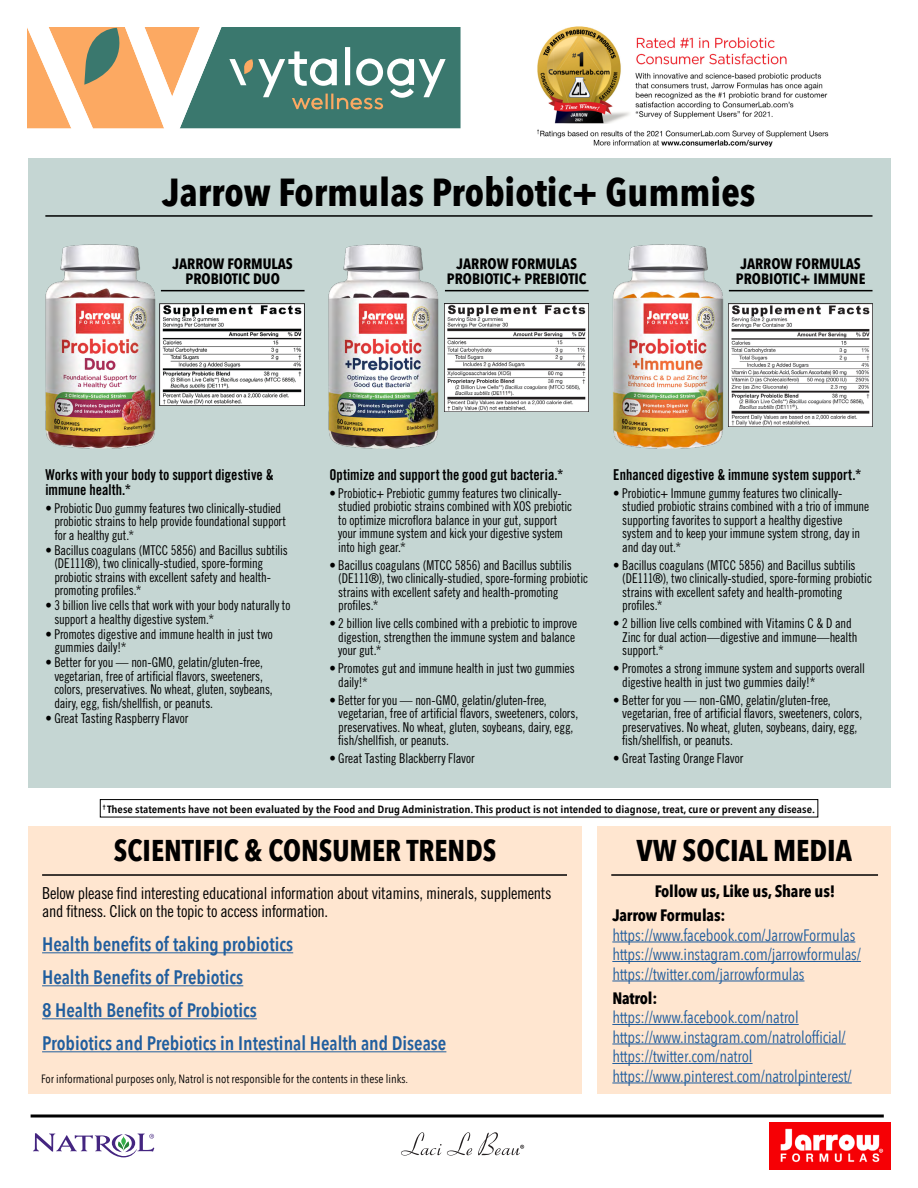
<style>
.page{position:relative;width:918px;height:1188px;background:#fff}
.page>*{position:absolute;margin:0;border:0;box-sizing:border-box;transform-origin:0 0}
.t1{font:700 39px "Avenir Next Condensed";color:#000}
.t2{font:700 30px "Avenir Next Condensed";color:#000}
.t3{font:600 19.5px/33px "Avenir Next Condensed";color:#215e9e}
.t4{font:16.5px/19.5px "Avenir Next Condensed";letter-spacing:-.01em;color:#215e9e}
.t5{font:16.5px/18px "Trade Gothic LT Pro Cn 18";letter-spacing:-.02em;color:#000}
.t6{font:700 16.5px/24px "Avenir Next Condensed";letter-spacing:-.01em;color:#000}
.t7{font:15px/15px "Trade Gothic LT Pro Bd Cn 20";color:#000;scale:.95 1}
.t8{font:700 15px/15px "Avenir Next Condensed";color:#000;text-align:center}
.t9{font:13.5px/13.5px "Trade Gothic LT Pro Cn 18";letter-spacing:-.01em;color:#000;scale:.95 1}
.t10{font:12px "Avenir Next Condensed";color:#000}
.t11{font:600 10.5px "Avenir Next Condensed";color:#000;scale:1.15 1}
</style>
<div class="page">
<div style="left:100px;top:799px;width:718px;height:18px;border:1px solid #000"></div>
<div style="left:28px;top:826px;width:554px;height:268px;background:#ffe6d0"></div>
<div style="left:597px;top:826px;width:294px;height:268px;background:#ffe6d0"></div>
<div style="left:28px;top:158px;width:863px;height:629px;background:#c5d6d3"></div>
<svg style="left:27px;top:27px;width:434px;height:101px"></svg>
<svg style="left:31px;top:1114px;width:853px;height:4px;background:#3f3f3f"></svg>
<hr style="left:42px;top:952px;width:251px;height:1px;background:#215e9e">
<hr style="left:42px;top:985px;width:201px;height:1px;background:#215e9e">
<hr style="left:42px;top:1018px;width:215px;height:1px;background:#215e9e">
<hr style="left:42px;top:1051px;width:404px;height:1px;background:#215e9e">
<hr style="left:42px;top:874px;width:525px;height:2px;background:#000">
<hr style="left:611px;top:874px;width:267px;height:2px;background:#000">
<hr style="left:612px;top:942px;width:243px;height:1px;background:#215e9e">
<hr style="left:612px;top:961px;width:249px;height:1px;background:#215e9e">
<hr style="left:612px;top:981px;width:192px;height:1px;background:#215e9e">
<hr style="left:612px;top:1024px;width:187px;height:1px;background:#215e9e">
<hr style="left:612px;top:1044px;width:234px;height:1px;background:#215e9e">
<hr style="left:612px;top:1063px;width:141px;height:1px;background:#215e9e">
<hr style="left:612px;top:1083px;width:240px;height:1px;background:#215e9e">
<hr style="left:45px;top:215px;width:828px;height:2px;background:#000">
<img style="left:45px;top:245px;width:158px;height:204px">
<img style="left:160px;top:303px;width:145px;height:103px">
<hr style="left:161px;top:290px;width:144px;height:1px;background:#000">
<img style="left:328px;top:245px;width:158px;height:204px">
<img style="left:444px;top:303px;width:145px;height:109px">
<hr style="left:445px;top:290px;width:144px;height:1px;background:#000">
<img style="left:612px;top:245px;width:158px;height:204px">
<img style="left:728px;top:303px;width:145px;height:123px">
<hr style="left:729px;top:290px;width:144px;height:1px;background:#000">
<svg style="left:33px;top:1133px;width:121px;height:24px"></svg>
<svg style="left:401px;top:1132px;width:71px;height:24px"></svg>
<svg style="left:478px;top:1132px;width:46px;height:23px"></svg>
<img style="left:769px;top:1122px;width:121px;height:48px">
<img style="left:537px;top:26px;width:291px;height:98px">
<img style="left:537px;top:129px;width:292px;height:18px">
<h1 class="t1" style="left:163px;top:169px;width:594px">Jarrow Formulas Probiotic+ Gummies</h1>
<p class="t8" style="left:173px;top:256px;width:122px">JARROW FORMULAS<br>PROBIOTIC DUO</p>
<p class="t8" style="left:447px;top:256px;width:141px">JARROW FORMULAS<br>PROBIOTIC+ PREBIOTIC</p>
<p class="t8" style="left:736px;top:256px;width:131px">JARROW FORMULAS<br>PROBIOTIC+ IMMUNE</p>
<p class="t7" style="left:45px;top:467px;width:242px">Works with your body to support digestive &amp; immune health.*</p>
<p class="t9" style="left:54px;top:501px;width:245px;text-indent:-9px">• Probiotic Duo gummy features two clinically-studied probiotic strains to help provide foundational support for a healthy gut.*</p>
<p class="t9" style="left:54px;top:543px;width:247px;text-indent:-9px">• Bacillus coagulans (MTCC 5856) and Bacillus subtilis (DE111®), two clinically-studied, spore-forming probiotic strains with excellent safety and health&shy;promoting profiles.*</p>
<p class="t9" style="left:54px;top:599px;width:250px;text-indent:-9px">• 3 billion live cells that work with your body naturally to support a healthy digestive system.*</p>
<p class="t9" style="left:54px;top:627px;width:232px;text-indent:-9px">• Promotes digestive and immune health in just two gummies daily!*</p>
<p class="t9" style="left:54px;top:656px;width:231px;text-indent:-9px">• Better for you — non-GMO, gelatin/gluten-free, vegetarian, free of artificial flavors, sweeteners, colors, preservatives. No wheat, gluten, soybeans, dairy, egg, fish/shellfish, or peanuts.</p>
<p class="t9" style="left:45px;top:711px;width:152px">• Great Tasting Raspberry Flavor</p>
<p class="t7" style="left:329px;top:467px;width:248px">Optimize and support the good gut bacteria.*</p>
<p class="t9" style="left:338px;top:486px;width:248px;text-indent:-9px">• Probiotic+ Prebiotic gummy features two clinically&shy;studied probiotic strains combined with XOS prebiotic to optimize microflora balance in your gut, support your immune system and kick your digestive system into high gear.*</p>
<p class="t9" style="left:338px;top:558px;width:264px;text-indent:-9px">• Bacillus coagulans (MTCC 5856) and Bacillus subtilis (DE111®), two clinically-studied, spore-forming probiotic strains with excellent safety and health-promoting profiles.*</p>
<p class="t9" style="left:338px;top:617px;width:253px;text-indent:-9px">• 2 billion live cells combined with a prebiotic to improve digestion, strengthen the immune system and balance your gut.*</p>
<p class="t9" style="left:338px;top:662px;width:250px;text-indent:-9px">• Promotes gut and immune health in just two gummies daily!*</p>
<p class="t9" style="left:338px;top:693px;width:254px;text-indent:-9px">• Better for you — non-GMO, gelatin/gluten-free, vegetarian, free of artificial flavors, sweeteners, colors, preservatives. No wheat, gluten, soybeans, dairy, egg, fish/shellfish, or peanuts.</p>
<p class="t9" style="left:329px;top:752px;width:154px">• Great Tasting Blackberry Flavor</p>
<p class="t7" style="left:613px;top:467px;width:263px">Enhanced digestive &amp; immune system support.*</p>
<p class="t9" style="left:622px;top:486px;width:261px;text-indent:-9px">• Probiotic+ Immune gummy features two clinically&shy;studied probiotic strains combined with a trio of immune supporting favorites to support a healthy digestive system and to keep your immune system strong, day in and day out.*</p>
<p class="t9" style="left:622px;top:558px;width:264px;text-indent:-9px">• Bacillus coagulans (MTCC 5856) and Bacillus subtilis (DE111®), two clinically-studied, spore-forming probiotic strains with excellent safety and health-promoting profiles.*</p>
<p class="t9" style="left:622px;top:617px;width:249px;text-indent:-9px">• 2 billion live cells combined with Vitamins C &amp; D and<br>Zinc for dual action—digestive and immune—health support.*</p>
<p class="t9" style="left:622px;top:662px;width:257px;text-indent:-9px">• Promotes a strong immune system and supports overall digestive health in just two gummies daily!*</p>
<p class="t9" style="left:622px;top:693px;width:254px;text-indent:-9px">• Better for you — non-GMO, gelatin/gluten-free, vegetarian, free of artificial flavors, sweeteners, colors, preservatives. No wheat, gluten, soybeans, dairy, egg, fish/shellfish, or peanuts.</p>
<p class="t9" style="left:613px;top:752px;width:138px">• Great Tasting Orange Flavor</p>
<p class="t11" style="left:103px;top:800px;width:621px"><sup>†</sup> These statements have not been evaluated by the Food and Drug Administration. This product is not intended to diagnose, treat, cure or prevent any disease.</p>
<h2 class="t2" style="left:114px;top:832px;width:384px">SCIENTIFIC &amp; CONSUMER TRENDS</h2>
<p class="t5" style="left:42px;top:884px;width:511px">Below please find interesting educational information about vitamins, minerals, supplements and fitness. Click on the topic to access information.</p>
<h3 class="t3" style="left:42px;top:927px;width:406px">Health benefits of taking probiotics<br>Health Benefits of Prebiotics<br>8 Health Benefits of Probiotics<br>Probiotics and Prebiotics in Intestinal Health and Disease</h3>
<p class="t10" style="left:41px;top:1069px;width:369px">For informational purposes only, Natrol is not responsible for the contents in these links.</p>
<h2 class="t2" style="left:637px;top:832px;width:217px">VW SOCIAL MEDIA</h2>
<p class="t6" style="left:612px;top:879px;width:224px;text-indent:42px">Follow us, Like us, Share us!<br>Jarrow Formulas:</p>
<p class="t4" style="left:612px;top:924px;width:250px">https://www.facebook.com/JarrowFormulas https://www.instagram.com/jarrowformulas/ https://twitter.com/jarrowformulas</p>
<p class="t6" style="left:612px;top:986px;width:47px">Natrol:</p>
<p class="t4" style="left:612px;top:1007px;width:241px">https://www.facebook.com/natrol https://www.instagram.com/natrolofficial/ https://twitter.com/natrol https://www.pinterest.com/natrolpinterest/</p>
</div>
